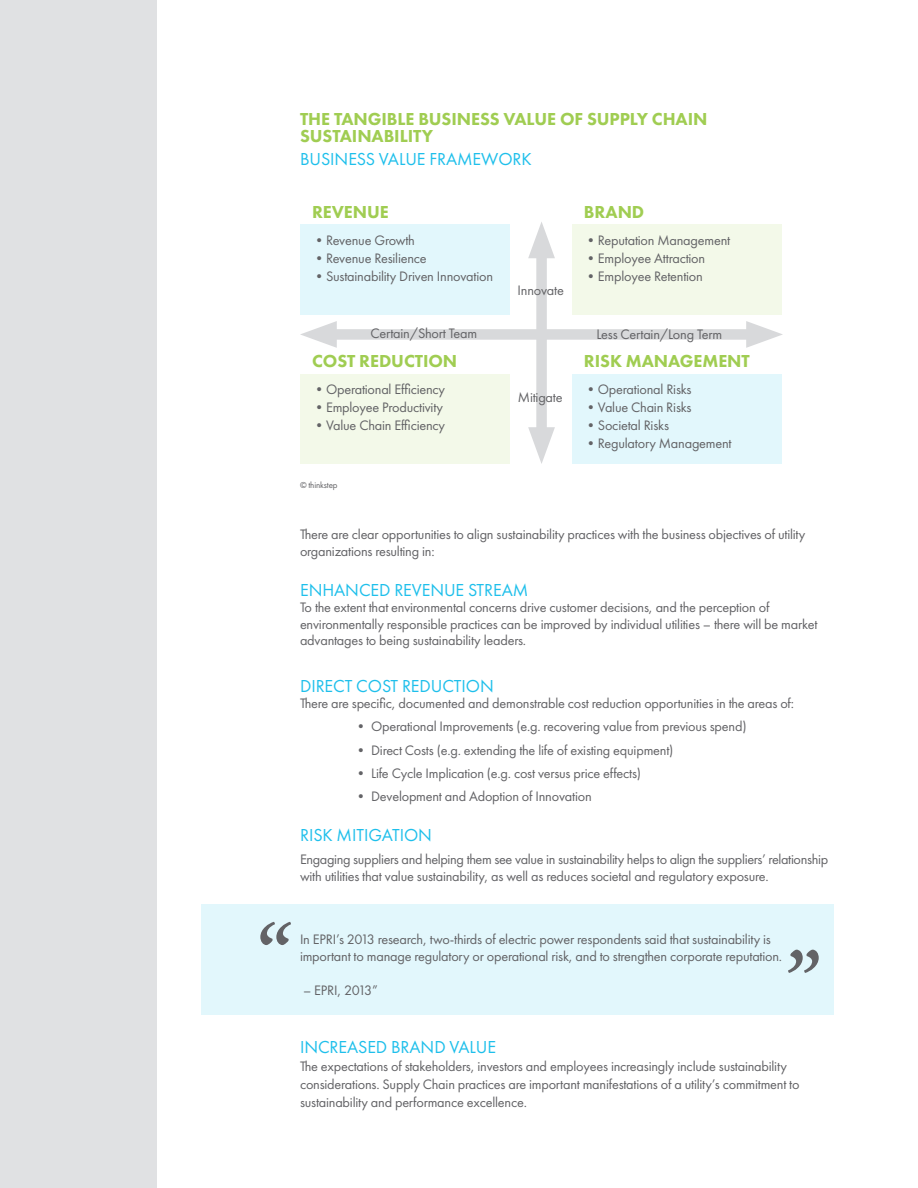
<style>
.page{position:relative;width:918px;height:1188px;background:#fff}
.page>*{position:absolute;margin:0;border:0;box-sizing:border-box;transform-origin:0 0}
.body{font:108px "Arno Pro";color:#636366}
.body-2{font:18px "Futura PT";letter-spacing:-.005em;color:#1ebfeb}
.body-3{font:800 18px/16.5px "Futura PT";letter-spacing:-.005em;color:#a0cd52}
.body-4{font:14.25px/16.5px "Futura PT";letter-spacing:-.015em;color:#636366}
.body-5{font:9px "Futura PT";letter-spacing:-.015em;color:#636366}
</style>
<div class="page">
<div style="left:0;top:0;width:157px;height:1188px;background:#e0e1e3"></div>
<div style="left:201px;top:904px;width:633px;height:111px;background:#e2f7fc"></div>
<div style="left:300px;top:225px;width:210px;height:90px;background:#e2f7fc"></div>
<div style="left:572px;top:225px;width:210px;height:90px;background:#f3f9e9"></div>
<div style="left:300px;top:374px;width:210px;height:90px;background:#f3f9e9"></div>
<div style="left:572px;top:374px;width:210px;height:90px;background:#e2f7fc"></div>
<div style="left:536px;top:243px;width:11px;height:200px;background:#d8d9db"></div>
<svg style="left:528px;top:222px;width:27px;height:36px"></svg>
<svg style="left:528px;top:427px;width:27px;height:37px"></svg>
<div style="left:321px;top:329px;width:441px;height:11px;background:#d8d9db"></div>
<svg style="left:746px;top:321px;width:37px;height:27px"></svg>
<svg style="left:300px;top:321px;width:37px;height:27px"></svg>
<p class="body-3" style="left:300px;top:111px;width:409px">THE TANGIBLE BUSINESS VALUE OF SUPPLY CHAIN<br>SUSTAINABILITY</p>
<p class="body-2" style="left:300px;top:148px;width:233px">BUSINESS VALUE FRAMEWORK</p>
<p class="body-3" style="left:312px;top:204px;width:78px">REVENUE</p>
<p class="body-4" style="left:312px;top:232px;width:104px">•Revenue Growth</p>
<p class="body-4" style="left:312px;top:250px;width:116px">•Revenue Resilience</p>
<p class="body-4" style="left:312px;top:268px;width:183px">•Sustainability Driven Innovation</p>
<p class="body-4" style="left:518px;top:282px;width:48px">Innovate</p>
<p class="body-3" style="left:584px;top:204px;width:62px">BRAND</p>
<p class="body-4" style="left:584px;top:232px;width:148px">•Reputation Management</p>
<p class="body-4" style="left:584px;top:250px;width:123px">•Employee Attraction</p>
<p class="body-4" style="left:584px;top:268px;width:121px">•Employee Retention</p>
<p class="body-4" style="left:371px;top:325px;width:108px">Certain/Short Team</p>
<p class="body-4" style="left:596px;top:326px;width:127px">Less Certain/Long Term</p>
<p class="body-3" style="left:312px;top:353px;width:147px">COST REDUCTION</p>
<p class="body-4" style="left:312px;top:381px;width:135px">•Operational Efficiency</p>
<p class="body-4" style="left:312px;top:399px;width:133px">•Employee Productivity</p>
<p class="body-4" style="left:312px;top:417px;width:135px">•Value Chain Efficiency</p>
<p class="body-5" style="left:300px;top:480px;width:39px">© thinkstep</p>
<p class="body-4" style="left:518px;top:389px;width:46px">Mitigate</p>
<p class="body-3" style="left:584px;top:353px;width:167px">RISK MANAGEMENT</p>
<p class="body-4" style="left:584px;top:381px;width:109px">•Operational Risks</p>
<p class="body-4" style="left:584px;top:399px;width:109px">•Value Chain Risks</p>
<p class="body-4" style="left:584px;top:417px;width:87px">•Societal Risks</p>
<p class="body-4" style="left:584px;top:435px;width:149px">•Regulatory Management</p>
<p class="body-4" style="left:300px;top:526px;width:507px">There are clear opportunities to align sustainability practices with the business objectives of utility organizations resulting in:</p>
<p class="body-2" style="left:300px;top:579px;width:230px">ENHANCED REVENUE STREAM</p>
<p class="body-4" style="left:300px;top:599px;width:519px">To the extent that environmental concerns drive customer decisions, and the perception of environmentally responsible practices can be improved by individual utilities – there will be market advantages to being sustainability leaders.</p>
<p class="body-2" style="left:300px;top:675px;width:195px">DIRECT COST REDUCTION</p>
<p class="body-4" style="left:300px;top:695px;width:496px">There are specific, documented and demonstrable cost reduction opportunities in the areas of:</p>
<p class="body-4" style="left:354px;top:718px;width:394px">• Operational Improvements (e.g. recovering value from previous spend)</p>
<p class="body-4" style="left:354px;top:742px;width:321px">• Direct Costs (e.g. extending the life of existing equipment)</p>
<p class="body-4" style="left:354px;top:765px;width:289px">• Life Cycle Implication (e.g. cost versus price effects)</p>
<p class="body-4" style="left:354px;top:788px;width:239px">• Development and Adoption of Innovation</p>
<p class="body-2" style="left:300px;top:824px;width:134px">RISK MITIGATION</p>
<p class="body-4" style="left:300px;top:851px;width:530px">Engaging suppliers and helping them see value in sustainability helps to align the suppliers’ relationship with utilities that value sustainability, as well as reduces societal and regulatory exposure.</p>
<p class="body" style="left:256px;top:900px;width:40px">“</p>
<p class="body-4" style="left:300px;top:931px;width:484px">In EPRI’s 2013 research, two-thirds of electric power respondents said that sustainability is important to manage regulatory or operational risk, and to strengthen corporate reputation.</p>
<p class="body" style="left:823px;top:995px;width:40px;rotate:-180deg">“</p>
<p class="body-4" style="left:303px;top:982px;width:76px">– EPRI, 2013”</p>
<p class="body-2" style="left:300px;top:1036px;width:198px">INCREASED BRAND VALUE</p>
<p class="body-4" style="left:300px;top:1057px;width:501px;line-height:18px">The expectations of stakeholders, investors and employees increasingly include sustainability considerations. Supply Chain practices are important manifestations of a utility’s commitment to sustainability and performance excellence.</p>
</div>
